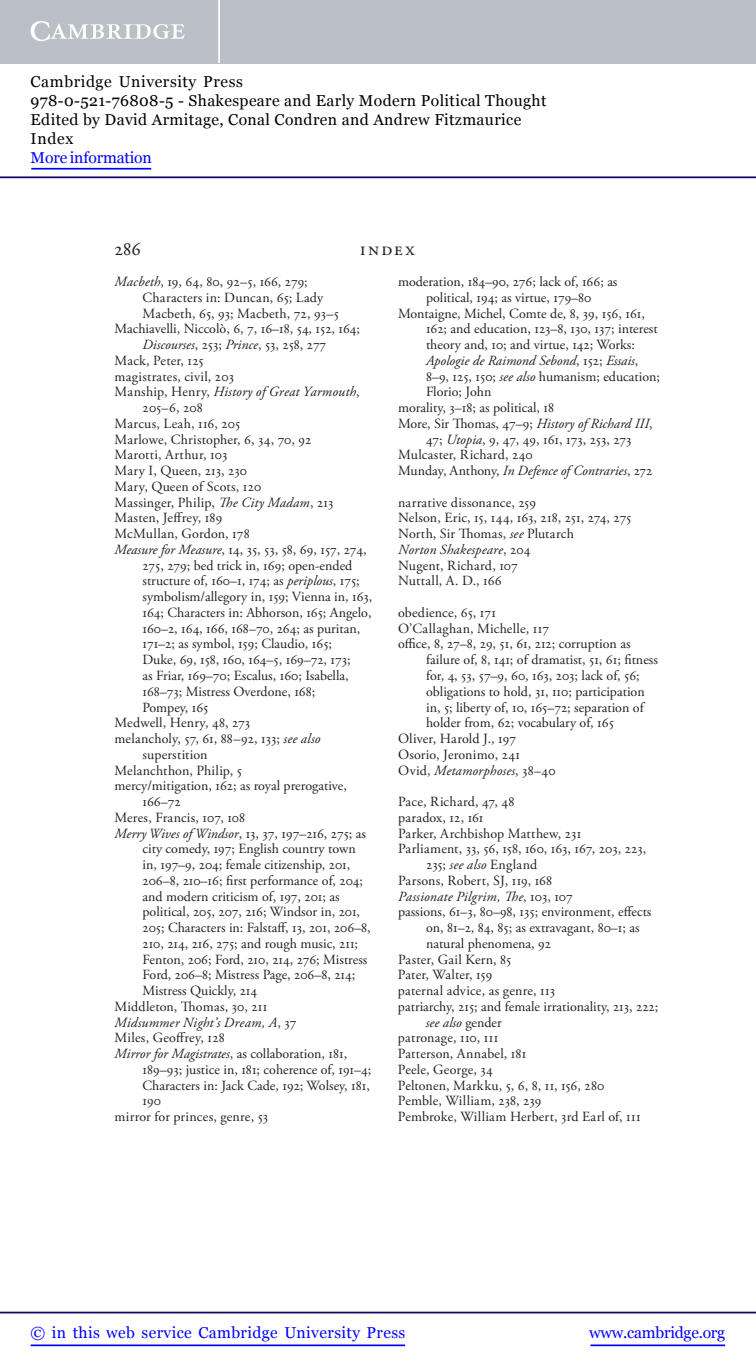
<style>
.page{position:relative;width:756px;height:1371px;background:#fff}
.page>*{position:absolute;margin:0;border:0;box-sizing:border-box;transform-origin:0 0}
.t1{font:19.25px "Adobe Garamond Pro";letter-spacing:.09em;color:#231f20}
.t2{font:15.75px/18.9px "Georgia";letter-spacing:.025em;color:#000}
.t3{font:15.75px "Georgia";letter-spacing:.025em;color:#00f}
.t4{font:15.75px "Georgia";letter-spacing:-.015em;color:#00f}
.t5{font:15.75px "Georgia";letter-spacing:-.01em;color:#00f}
.t6{font:14px/15.8px "Adobe Garamond Pro";color:#231f20}
.t7{font:italic 14px "Adobe Garamond Pro";letter-spacing:.005em;color:#231f20}
.s1{font-style:italic}
.s2{font-style:normal}
</style>
<div class="page">
<hr style="left:591px;top:1344px;width:134px;height:1px;background:#00f">
<hr style="left:0;top:1311px;width:756px;height:2px;background:#150666">
<hr style="left:31px;top:1344px;width:374px;height:1px;background:#00f">
<div style="left:0;top:0;width:756px;height:63px;background:#bac0c6"></div>
<svg style="left:31px;top:21px;width:154px;height:20px"></svg>
<hr style="left:218px;top:0;width:2px;height:63px;background:#fff">
<hr style="left:0;top:176px;width:756px;height:2px;background:#150666">
<hr style="left:31px;top:168px;width:120px;height:1px;background:#00f">
<p class="t2" style="left:31px;top:72px;width:518px">Cambridge University Press<br>978-0-521-76808-5 - Shakespeare and Early Modern Political Thought Edited by David Armitage, Conal Condren and Andrew Fitzmaurice Index</p>
<p class="t5" style="left:31px;top:148px;width:123px">More information</p>
<h1 class="t1" style="left:115px;top:237px;width:28px">286</h1>
<h1 class="t1" style="left:360px;top:237px;width:55px">Index</h1>
<p class="t6" style="left:115px;top:274px;width:195px"><span class="s1">Macbeth</span>, 19, 64, 80, 92–5, 166, 279;</p>
<p class="t6" style="left:142px;top:290px;width:182px">Characters in: Duncan, 65; Lady</p>
<p class="t6" style="left:142px;top:306px;width:198px">Macbeth, 65, 93; Macbeth, 72, 93–5</p>
<p class="t6" style="left:115px;top:321px;width:247px">Machiavelli, Niccolò, 6, 7, 16–18, 54, 152, 164;</p>
<p class="t7" style="left:143px;top:336px;width:185px">Discourses<span class="s2">, 253;</span> Prince<span class="s2">, 53, 258, 277</span></p>
<p class="t6" style="left:115px;top:353px;width:91px">Mack, Peter, 125</p>
<p class="t6" style="left:115px;top:369px;width:121px">magistrates, civil, 203</p>
<p class="t7" style="left:115px;top:383px;width:247px"><span class="s2">Manship, Henry,</span> History of Great Yarmouth<span class="s2">,</span></p>
<p class="t6" style="left:142px;top:400px;width:62px">205–6, 208</p>
<p class="t6" style="left:114px;top:416px;width:127px">Marcus, Leah, 116, 205</p>
<p class="t6" style="left:114px;top:432px;width:198px">Marlowe, Christopher, 6, 34, 70, 92</p>
<p class="t6" style="left:114px;top:447px;width:114px">Marotti, Arthur, 103</p>
<p class="t6" style="left:114px;top:463px;width:134px">Mary I, Queen, 213, 230</p>
<p class="t6" style="left:114px;top:479px;width:148px">Mary, Queen of Scots, 120</p>
<p class="t6" style="left:114px;top:495px;width:221px">Massinger, Philip, <span class="s1">The City Madam</span>, 213</p>
<p class="t6" style="left:114px;top:510px;width:109px">Masten, Jeffrey, 189</p>
<p class="t6" style="left:114px;top:526px;width:137px">McMullan, Gordon, 178</p>
<p class="t6" style="left:114px;top:542px;width:254px"><span class="s1">Measure for Measure</span>, 14, 35, 53, 58, 69, 157, 274,</p>
<p class="t6" style="left:142px;top:558px;width:211px">275, 279; bed trick in, 169; open-ended</p>
<p class="t6" style="left:142px;top:573px;width:219px">structure of, 160–1, 174; as <span class="s1">periplous</span>, 175;</p>
<p class="t6" style="left:142px;top:589px;width:231px">symbolism/allegory in, 159; Vienna in, 163,</p>
<p class="t6" style="left:142px;top:605px;width:231px">164; Characters in: Abhorson, 165; Angelo,</p>
<p class="t6" style="left:142px;top:621px;width:219px">160–2, 164, 166, 168–70, 264; as puritan,</p>
<p class="t6" style="left:142px;top:636px;width:191px">171–2; as symbol, 159; Claudio, 165;</p>
<p class="t6" style="left:142px;top:652px;width:210px">Duke, 69, 158, 160, 164–5, 169–72, 173;</p>
<p class="t6" style="left:142px;top:668px;width:208px">as Friar, 169–70; Escalus, 160; Isabella,</p>
<p class="t6" style="left:142px;top:684px;width:174px">168–73; Mistress Overdone, 168;</p>
<p class="t6" style="left:142px;top:699px;width:67px">Pompey, 165</p>
<p class="t6" style="left:114px;top:715px;width:137px">Medwell, Henry, 48, 273</p>
<p class="t6" style="left:115px;top:731px;width:208px">melancholy, 57, 61, 88–92, 133; <span class="s1">see also</span></p>
<p class="t6" style="left:143px;top:747px;width:67px">superstition</p>
<p class="t6" style="left:115px;top:762px;width:129px">Melanchthon, Philip, 5</p>
<p class="t6" style="left:115px;top:778px;width:234px">mercy/mitigation, 162; as royal prerogative,</p>
<p class="t6" style="left:143px;top:794px;width:40px">166–72</p>
<p class="t6" style="left:115px;top:810px;width:132px">Meres, Francis, 107, 108</p>
<p class="t6" style="left:115px;top:825px;width:253px"><span class="s1">Merry Wives of Windsor</span>, 13, 37, 197–216, 275; as</p>
<p class="t6" style="left:143px;top:841px;width:215px">city comedy, 197; English country town</p>
<p class="t6" style="left:143px;top:857px;width:209px">in, 197–9, 204; female citizenship, 201,</p>
<p class="t6" style="left:143px;top:873px;width:222px">206–8, 210–16; first performance of, 204;</p>
<p class="t6" style="left:143px;top:888px;width:199px">and modern criticism of, 197, 201; as</p>
<p class="t6" style="left:143px;top:904px;width:219px">political, 205, 207, 216; Windsor in, 201,</p>
<p class="t6" style="left:143px;top:920px;width:230px">205; Characters in: Falstaff, 13, 201, 206–8,</p>
<p class="t6" style="left:143px;top:936px;width:217px">210, 214, 216, 275; and rough music, 211;</p>
<p class="t6" style="left:143px;top:951px;width:226px">Fenton, 206; Ford, 210, 214, 276; Mistress</p>
<p class="t6" style="left:143px;top:967px;width:214px">Ford, 206–8; Mistress Page, 206–8, 214;</p>
<p class="t6" style="left:143px;top:983px;width:116px">Mistress Quickly, 214</p>
<p class="t6" style="left:115px;top:999px;width:154px">Middleton, Thomas, 30, 211</p>
<p class="t7" style="left:115px;top:1013px;width:184px">Midsummer Night’s Dream, A<span class="s2">, 37</span></p>
<p class="t6" style="left:115px;top:1030px;width:112px">Miles, Geoffrey, 128</p>
<p class="t6" style="left:115px;top:1046px;width:234px"><span class="s1">Mirror for Magistrates</span>, as collaboration, 181,</p>
<p class="t6" style="left:143px;top:1062px;width:230px">189–93; justice in, 181; coherence of, 191–4;</p>
<p class="t6" style="left:143px;top:1077px;width:229px">Characters in: Jack Cade, 192; Wolsey, 181,</p>
<p class="t6" style="left:143px;top:1093px;width:20px">190</p>
<p class="t6" style="left:115px;top:1109px;width:155px">mirror for princes, genre, 53</p>
<p class="t6" style="left:398px;top:274px;width:221px">moderation, 184–90, 276; lack of, 166; as</p>
<p class="t6" style="left:426px;top:290px;width:167px">political, 194; as virtue, 179–80</p>
<p class="t6" style="left:398px;top:306px;width:248px">Montaigne, Michel, Comte de, 8, 39, 156, 161,</p>
<p class="t6" style="left:426px;top:321px;width:233px">162; and education, 123–8, 130, 137; interest</p>
<p class="t6" style="left:426px;top:337px;width:210px">theory and, 10; and virtue, 142; Works:</p>
<p class="t7" style="left:426px;top:352px;width:214px">Apologie de Raimond Sebond<span class="s2">, 152;</span> Essais<span class="s2">,</span></p>
<p class="t6" style="left:426px;top:369px;width:236px">8–9, 125, 150; <span class="s1">see also</span> humanism; education;</p>
<p class="t6" style="left:426px;top:384px;width:67px">Florio; John</p>
<p class="t6" style="left:398px;top:400px;width:158px">morality, 3–18; as political, 18</p>
<p class="t6" style="left:398px;top:416px;width:256px">More, Sir Thomas, 47–9; <span class="s1">History of Richard III</span>,</p>
<p class="t6" style="left:426px;top:432px;width:207px">47; <span class="s1">Utopia</span>, 9, 47, 49, 161, 173, 253, 273</p>
<p class="t6" style="left:398px;top:447px;width:136px">Mulcaster, Richard, 240</p>
<p class="t7" style="left:398px;top:462px;width:256px"><span class="s2">Munday, Anthony,</span> In Defence of Contraries<span class="s2">, 272</span></p>
<p class="t6" style="left:398px;top:495px;width:235px">narrative dissonance, 259<br>Nelson, Eric, 15, 144, 163, 218, 251, 274, 275<br>North, Sir Thomas, <span class="s1">see</span> Plutarch<br><span class="s1">Norton Shakespeare</span>, 204<br>Nugent, Richard, 107<br>Nuttall, A. D., 166</p>
<p class="t6" style="left:398px;top:605px;width:100px">obedience, 65, 171</p>
<p class="t6" style="left:398px;top:621px;width:153px">O’Callaghan, Michelle, 117</p>
<p class="t6" style="left:398px;top:636px;width:234px">office, 8, 27–8, 29, 51, 61, 212; corruption as</p>
<p class="t6" style="left:426px;top:652px;width:233px">failure of, 8, 141; of dramatist, 51, 61; fitness</p>
<p class="t6" style="left:426px;top:668px;width:215px">for, 4, 53, 57–9, 60, 163, 203; lack of, 56;</p>
<p class="t6" style="left:426px;top:684px;width:220px">obligations to hold, 31, 110; participation</p>
<p class="t6" style="left:426px;top:699px;width:221px">in, 5; liberty of, 10, 165–72; separation of</p>
<p class="t6" style="left:426px;top:715px;width:189px">holder from, 62; vocabulary of, 165</p>
<p class="t6" style="left:398px;top:731px;width:120px">Oliver, Harold J., 197</p>
<p class="t6" style="left:398px;top:747px;width:124px">Osorio, Jeronimo, 241</p>
<p class="t7" style="left:398px;top:761px;width:159px"><span class="s2">Ovid,</span> Metamorphoses<span class="s2">, 38–40</span></p>
<p class="t6" style="left:398px;top:794px;width:118px">Pace, Richard, 47, 48</p>
<p class="t6" style="left:398px;top:810px;width:87px">paradox, 12, 161</p>
<p class="t6" style="left:398px;top:825px;width:185px">Parker, Archbishop Matthew, 231</p>
<p class="t6" style="left:398px;top:841px;width:250px">Parliament, 33, 56, 158, 160, 163, 167, 203, 223,</p>
<p class="t6" style="left:426px;top:857px;width:113px">235; <span class="s1">see also</span> England</p>
<p class="t6" style="left:398px;top:873px;width:156px">Parsons, Robert, SJ, 119, 168</p>
<p class="t7" style="left:398px;top:887px;width:176px">Passionate Pilgrim, The<span class="s2">, 103, 107</span></p>
<p class="t6" style="left:398px;top:904px;width:255px">passions, 61–3, 80–98, 135; environment, effects</p>
<p class="t6" style="left:426px;top:920px;width:215px">on, 81–2, 84, 85; as extravagant, 80–1; as</p>
<p class="t6" style="left:426px;top:936px;width:127px">natural phenomena, 92</p>
<p class="t6" style="left:398px;top:951px;width:115px">Paster, Gail Kern, 85</p>
<p class="t6" style="left:398px;top:967px;width:96px">Pater, Walter, 159</p>
<p class="t6" style="left:398px;top:983px;width:159px">paternal advice, as genre, 113</p>
<p class="t6" style="left:398px;top:999px;width:262px">patriarchy, 215; and female irrationality, 213, 222;</p>
<p class="t7" style="left:426px;top:1013px;width:77px">see also <span class="s2">gender</span></p>
<p class="t6" style="left:398px;top:1030px;width:102px">patronage, 110, 111</p>
<p class="t6" style="left:398px;top:1046px;width:130px">Patterson, Annabel, 181</p>
<p class="t6" style="left:398px;top:1062px;width:96px">Peele, George, 34</p>
<p class="t6" style="left:398px;top:1077px;width:208px">Peltonen, Markku, 5, 6, 8, 11, 156, 280</p>
<p class="t6" style="left:398px;top:1093px;width:145px">Pemble, William, 238, 239</p>
<p class="t6" style="left:398px;top:1109px;width:244px">Pembroke, William Herbert, 3rd Earl of, 111</p>
<p class="t3" style="left:31px;top:1323px;width:376px">© in this web service Cambridge University Press</p>
<p class="t4" style="left:589px;top:1323px;width:137px">www.cambridge.org</p>
</div>
